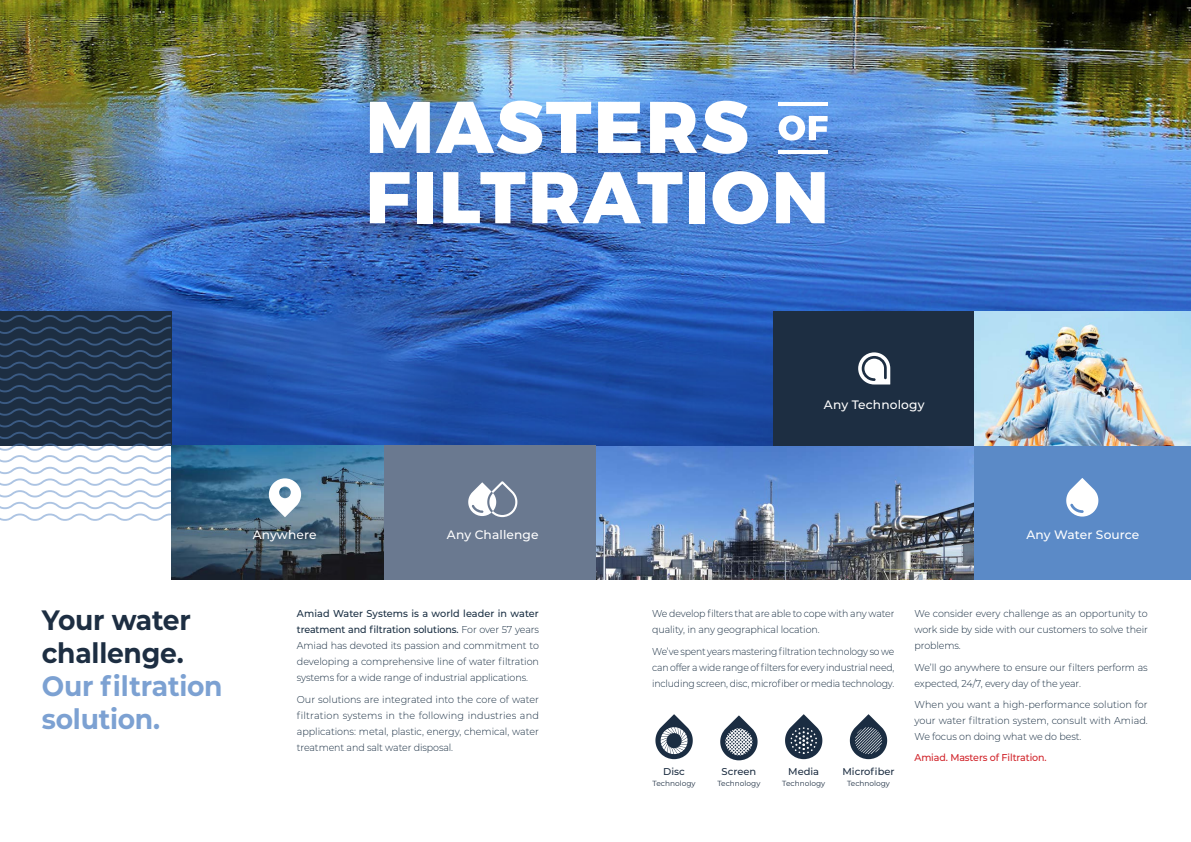
<style>
.page{position:relative;width:1191px;height:842px;background:#fff}
.page>*{position:absolute;margin:0;border:0;box-sizing:border-box;transform-origin:0 0}
.Table_text_left_2014{font:700 28px/33px "Montserrat";letter-spacing:-.01em;color:#7ca1d2;scale:.95 1}
.Table_text_left_2014-2{font:700 28px/33px "Montserrat";letter-spacing:-.01em;color:#1d2e42;scale:.95 1}
.t1{font:500 12.2px "Montserrat";letter-spacing:.01em;color:#fff}
.Table_text_left_2014-3{font:300 10px/16px "Montserrat";letter-spacing:-.01em;color:#192e42;text-align:justify;scale:.95 1}
.Table_text_left_2014-4{font:300 10px/16px "Montserrat";letter-spacing:-.01em;color:#192e42;text-align:justify;scale:.96 1}
.Table_text_left_2014-5{font:300 10px/16px "Montserrat";letter-spacing:-.01em;color:#192e42;text-align:justify;scale:.92 1}
.Table_text_left_2014-6{font:300 10px/16px "Montserrat";letter-spacing:-.01em;color:#192e42;scale:.94 1}
.Table_text_left_2014-7{font:500 10px "Montserrat";letter-spacing:-.01em;color:#d1232a;scale:.95 1}
.product_name_2011{font:500 9.9px "Montserrat";color:#1d2e42}
.product_name_2011-2{font:7.4px "Montserrat";color:#1d2e42}
.s1{font-weight:500}
</style>
<div class="page">
<img style="left:595px;top:445px;width:380px;height:135px">
<img style="left:0;top:0;width:1191px;height:445px">
<div style="left:773px;top:311px;width:202px;height:134px;background:#1d2e42"></div>
<div style="left:383px;top:445px;width:212px;height:135px;background:#6a7990"></div>
<div style="left:0;top:311px;width:171px;height:134px;background:#1d2e42"></div>
<div style="left:975px;top:445px;width:216px;height:135px;background:#5b8ac7"></div>
<svg style="left:858px;top:352px;width:32px;height:32px"></svg>
<img style="left:975px;top:312px;width:216px;height:133px">
<svg style="left:370px;top:102px;width:60px;height:51px"></svg>
<svg style="left:436px;top:101px;width:155px;height:53px"></svg>
<svg style="left:598px;top:102px;width:42px;height:51px"></svg>
<svg style="left:650px;top:101px;width:97px;height:53px"></svg>
<svg style="left:778px;top:115px;width:49px;height:26px"></svg>
<svg style="left:370px;top:172px;width:39px;height:51px"></svg>
<div style="left:417px;top:172px;width:15px;height:51px;background:#fff"></div>
<svg style="left:443px;top:172px;width:82px;height:51px"></svg>
<svg style="left:532px;top:172px;width:150px;height:51px"></svg>
<div style="left:689px;top:172px;width:15px;height:51px;background:#fff"></div>
<svg style="left:712px;top:171px;width:56px;height:53px"></svg>
<svg style="left:776px;top:172px;width:48px;height:51px"></svg>
<hr style="left:779px;top:150px;width:49px;height:3px;background:#fff">
<hr style="left:779px;top:103px;width:49px;height:3px;background:#fff">
<img style="left:171px;top:445px;width:212px;height:135px">
<svg style="left:269px;top:478px;width:32px;height:39px"></svg>
<svg style="left:785px;top:714px;width:37px;height:45px"></svg>
<svg style="left:850px;top:714px;width:37px;height:45px"></svg>
<svg style="left:720px;top:715px;width:37px;height:45px"></svg>
<svg style="left:655px;top:714px;width:38px;height:45px"></svg>
<svg style="left:1066px;top:478px;width:32px;height:39px"></svg>
<svg style="left:0;top:315px;width:171px;height:206px"></svg>
<svg style="left:468px;top:481px;width:49px;height:36px"></svg>
<p class="Table_text_left_2014-2" style="left:42px;top:602px;width:158px">Your water challenge.</p>
<p class="Table_text_left_2014" style="left:42px;top:668px;width:192px">Our filtration solution.</p>
<p class="t1" style="left:253px;top:526px;width:65px">Anywhere</p>
<p class="t1" style="left:447px;top:526px;width:93px">Any Challenge</p>
<p class="Table_text_left_2014-3" style="left:297px;top:605px;width:256px"><span class="s1">Amiad Water Systems is a world leader in water treatment and filtration solutions.</span> For over 57 years Amiad has devoted its passion and commitment to developing a comprehensive line of water filtration systems for a wide range of industrial applications.</p>
<p class="Table_text_left_2014-4" style="left:297px;top:691px;width:254px">Our solutions are integrated into the core of water filtration systems in the following industries and applications: metal, plastic, energy, chemical, water treatment and salt water disposal.</p>
<p class="t1" style="left:824px;top:396px;width:102px">Any Technology</p>
<p class="t1" style="left:1026px;top:526px;width:114px">Any Water Source</p>
<p class="Table_text_left_2014-6" style="left:652px;top:605px;width:259px">We develop filters that are able to cope with any water quality, in any geographical location.</p>
<p class="Table_text_left_2014-5" style="left:652px;top:643px;width:265px">We’ve spent years mastering filtration technology so we can offer a wide range of filters for every industrial need, including screen, disc, microfiber or media technology.</p>
<p class="product_name_2011" style="left:663px;top:764px;width:23px">Disc</p>
<p class="product_name_2011-2" style="left:652px;top:778px;width:44px">Technology</p>
<p class="product_name_2011" style="left:721px;top:764px;width:36px">Screen</p>
<p class="product_name_2011-2" style="left:717px;top:778px;width:44px">Technology</p>
<p class="product_name_2011" style="left:788px;top:764px;width:32px">Media</p>
<p class="product_name_2011-2" style="left:782px;top:778px;width:44px">Technology</p>
<p class="product_name_2011" style="left:842px;top:764px;width:54px">Microfiber</p>
<p class="product_name_2011-2" style="left:847px;top:778px;width:44px">Technology</p>
<p class="Table_text_left_2014-3" style="left:914px;top:605px;width:247px">We consider every challenge as an opportunity to work side by side with our customers to solve their problems.</p>
<p class="Table_text_left_2014-3" style="left:914px;top:659px;width:247px">We’ll go anywhere to ensure our filters perform as expected, 24/7, every day of the year.</p>
<p class="Table_text_left_2014-4" style="left:914px;top:696px;width:244px">When you want a high-performance solution for your water filtration system, consult with Amiad.<br>We focus on doing what we do best.</p>
<p class="Table_text_left_2014-7" style="left:914px;top:750px;width:141px">Amiad. Masters of Filtration.</p>
</div>
